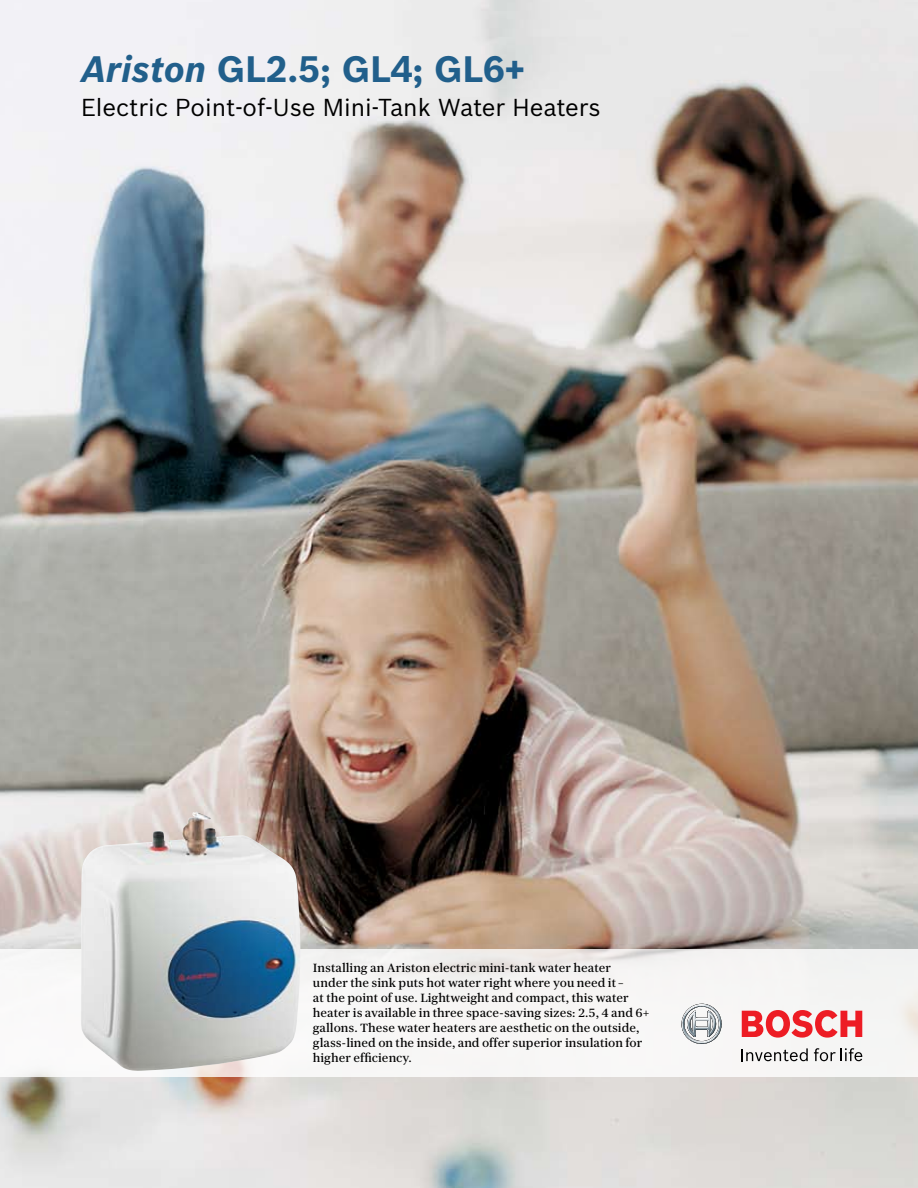
<style>
.page{position:relative;width:918px;height:1188px;background:#fff}
.page>*{position:absolute;margin:0;border:0;box-sizing:border-box;transform-origin:0 0}
.t1{font:700 36px "Bosch Sans";color:#215f8b}
.t2{font:24px "Bosch Sans";color:#000}
.t3{font:12px/15px "Bosch Serif";color:#000}
.s1{font-style:italic}
</style>
<div class="page">
<img style="left:0;top:0;width:918px;height:1188px">
<div style="left:0;top:950px;width:918px;height:127px;background:#f7f6f5"></div>
<svg style="left:681px;top:1004px;width:41px;height:40px"></svg>
<svg style="left:742px;top:1048px;width:66px;height:13px"></svg>
<svg style="left:814px;top:1048px;width:48px;height:13px"></svg>
<svg style="left:742px;top:1010px;width:120px;height:28px"></svg>
<img style="left:80px;top:812px;width:221px;height:259px">
<h1 class="t1" style="left:81px;top:47px;width:446px"><span class="s1">Ariston</span> GL2.5; GL4; GL6+</h1>
<h2 class="t2" style="left:81px;top:93px;width:521px">Electric Point-of-Use Mini-Tank Water Heaters</h2>
<p class="t3" style="left:313px;top:960px;width:338px">Installing an Ariston electric mini-tank water heater<br>under the sink puts hot water right where you need it –<br>at the point of use. Lightweight and compact, this water heater is available in three space-saving sizes: 2.5, 4 and 6+ gallons. These water heaters are aesthetic on the outside, glass-lined on the inside, and offer superior insulation for higher efficiency.</p>
</div>
